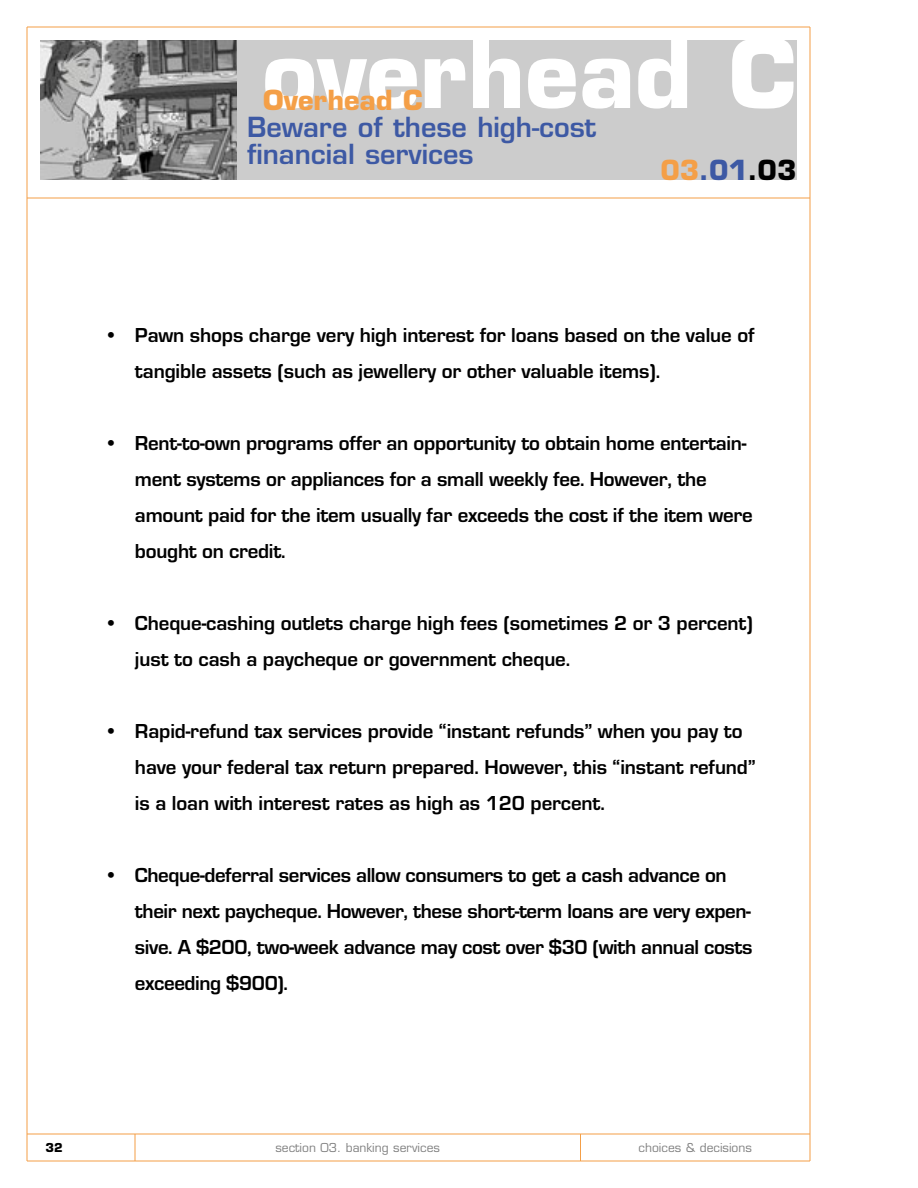
<style>
.page{position:relative;width:918px;height:1188px;background:#fff}
.page>*{position:absolute;margin:0;border:0;box-sizing:border-box;transform-origin:0 0}
.t1{font:700 93px "Eurostile";color:#fff}
.t2{font:600 27px/27px "Eurostile";color:#3d59a4}
.t3{font:700 27px "Eurostile";color:#f49f47}
.t4{font:700 27px "Eurostile";color:#3d59a4}
.t5{font:700 21px/36px "Eurostile";letter-spacing:-.005em;color:#000}
.t6{font:12px "Eurostile";color:#808080}
.t7{font:700 12px "Eurostile";color:#000}
.s1{color:#f49f47}
.s2{color:#000}
</style>
<div class="page">
<hr style="left:27px;top:27px;width:783px;height:1px;background:#f49f47">
<hr style="left:27px;top:1161px;width:783px;height:1px;background:#f49f47">
<hr style="left:27px;top:27px;width:1px;height:1134px;background:#f49f47">
<hr style="left:810px;top:27px;width:1px;height:1134px;background:#f49f47">
<hr style="left:27px;top:1134px;width:783px;height:1px;background:#f49f47">
<svg style="left:135px;top:1134px;width:1px;height:27px"></svg>
<svg style="left:580px;top:1135px;width:1px;height:26px"></svg>
<div style="left:236px;top:40px;width:560px;height:140px;background:#ccc"></div>
<img style="left:40px;top:40px;width:196px;height:140px">
<hr style="left:27px;top:198px;width:783px;height:1px;background:#f49f47">
<h1 class="t1" style="left:262px;top:38px;width:536px">overhead C</h1>
<p class="t3" style="left:263px;top:90px;width:161px">Overhead C</p>
<p class="t2" style="left:247px;top:117px;width:351px">Beware of these high-cost financial services</p>
<p class="t4" style="left:660px;top:160px;width:138px"><span class="s1">03</span>.01<span class="s2">.03</span></p>
<p class="t5" style="left:135px;top:319px;width:621px;text-indent:-27px">• Pawn shops charge very high interest for loans based on the value of tangible assets (such as jewellery or other valuable items).</p>
<p class="t5" style="left:135px;top:427px;width:619px;text-indent:-27px">• Rent-to-own programs offer an opportunity to obtain home entertain&shy;ment systems or appliances for a small weekly fee. However, the amount paid for the item usually far exceeds the cost if the item were bought on credit.</p>
<p class="t5" style="left:135px;top:607px;width:619px;text-indent:-27px">• Cheque-cashing outlets charge high fees (sometimes 2 or 3 percent) just to cash a paycheque or government cheque.</p>
<p class="t5" style="left:135px;top:715px;width:622px;text-indent:-27px">• Rapid-refund tax services provide “instant refunds” when you pay to have your federal tax return prepared. However, this “instant refund” is a loan with interest rates as high as 120 percent.</p>
<p class="t5" style="left:135px;top:859px;width:619px;text-indent:-27px">• Cheque-deferral services allow consumers to get a cash advance on their next paycheque. However, these short-term loans are very expen&shy;sive. A $200, two-week advance may cost over $30 (with annual costs exceeding $900).</p>
<p class="t7" style="left:46px;top:1143px;width:19px">32</p>
<p class="t6" style="left:275px;top:1143px;width:166px">section 03. banking services</p>
<p class="t6" style="left:639px;top:1143px;width:115px">choices &amp; decisions</p>
</div>
